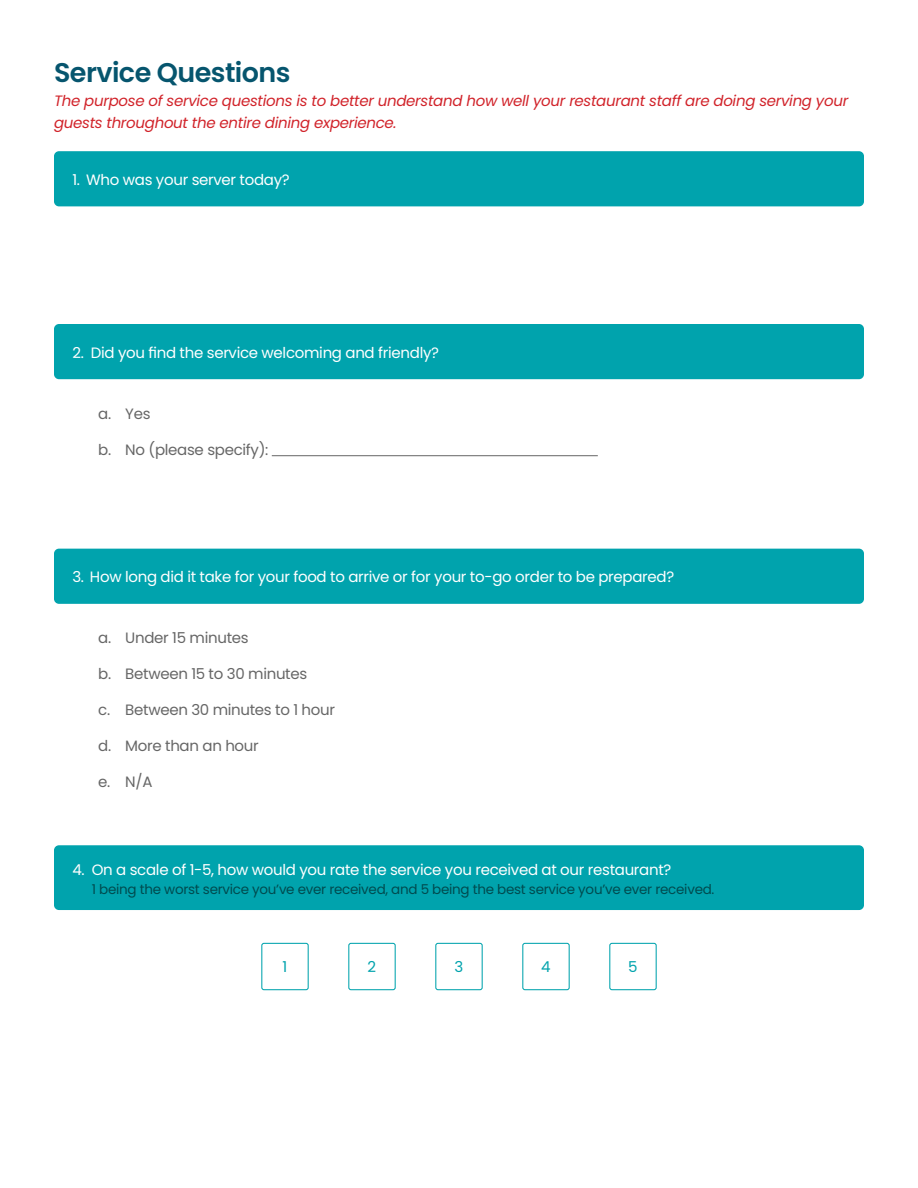
<style>
.page{position:relative;width:918px;height:1188px;background:#fff}
.page>*{position:absolute;margin:0;border:0;box-sizing:border-box;transform-origin:0 0}
.t1{font:600 27px "Poppins";letter-spacing:-.02em;color:#06556e}
.t2{font:15px "Poppins";letter-spacing:-.02em;color:#fff}
.t3{font:italic 15px/22.5px "Poppins";letter-spacing:-.02em;color:#d1232a}
.t4{font:15px "Poppins";letter-spacing:-.02em;color:#666}
.t5{font:15px "Poppins";color:#00a3ad}
.t6{font:13.5px "Poppins";letter-spacing:-.02em;color:#004b4f}
</style>
<div class="page">
<div style="left:54px;top:151px;width:810px;height:55px;background:#00a3ad;border-radius:5px"></div>
<div style="left:54px;top:324px;width:810px;height:55px;background:#00a3ad;border-radius:5px"></div>
<hr style="left:272px;top:455px;width:326px;height:1px;background:#666">
<div style="left:54px;top:549px;width:810px;height:55px;background:#00a3ad;border-radius:5px"></div>
<div style="left:54px;top:845px;width:810px;height:65px;background:#00a3ad;border-radius:5px"></div>
<div style="left:261px;top:943px;width:48px;height:47px;border:1px solid #00a3ad;border-radius:2px"></div>
<div style="left:348px;top:943px;width:48px;height:47px;border:1px solid #00a3ad;border-radius:2px"></div>
<div style="left:435px;top:943px;width:48px;height:47px;border:1px solid #00a3ad;border-radius:2px"></div>
<div style="left:522px;top:943px;width:48px;height:47px;border:1px solid #00a3ad;border-radius:2px"></div>
<div style="left:609px;top:943px;width:48px;height:47px;border:1px solid #00a3ad;border-radius:2px"></div>
<p class="t1" style="left:54px;top:57px;width:238px">Service Questions</p>
<p class="t3" style="left:54px;top:89px;width:796px">The purpose of service questions is to better understand how well your restaurant staff are doing serving your guests throughout the entire dining experience.</p>
<p class="t2" style="left:72px;top:171px;width:219px">1. Who was your server today?</p>
<p class="t2" style="left:72px;top:344px;width:368px">2. Did you find the service welcoming and friendly?</p>
<p class="t4" style="left:98px;top:405px;width:54px">a. Yes</p>
<p class="t4" style="left:98px;top:441px;width:172px">b. No (please specify):</p>
<p class="t2" style="left:72px;top:568px;width:603px">3. How long did it take for your food to arrive or for your to-go order to be prepared?</p>
<p class="t4" style="left:98px;top:629px;width:152px">a. Under 15 minutes</p>
<p class="t4" style="left:98px;top:665px;width:211px">b. Between 15 to 30 minutes</p>
<p class="t4" style="left:98px;top:701px;width:238px">c. Between 30 minutes to 1 hour</p>
<p class="t4" style="left:98px;top:737px;width:162px">d. More than an hour</p>
<p class="t4" style="left:98px;top:773px;width:56px">e. N/A</p>
<p class="t2" style="left:72px;top:861px;width:601px">4. On a scale of 1-5, how would you rate the service you received at our restaurant?</p>
<p class="t6" style="left:92px;top:881px;width:624px">1 being the worst service you’ve ever received, and 5 being the best service you’ve ever received.</p>
<p class="t5" style="left:282px;top:958px;width:6px">1</p>
<p class="t5" style="left:368px;top:958px;width:10px">2</p>
<p class="t5" style="left:454px;top:958px;width:10px">3</p>
<p class="t5" style="left:541px;top:958px;width:11px">4</p>
<p class="t5" style="left:628px;top:958px;width:11px">5</p>
</div>
